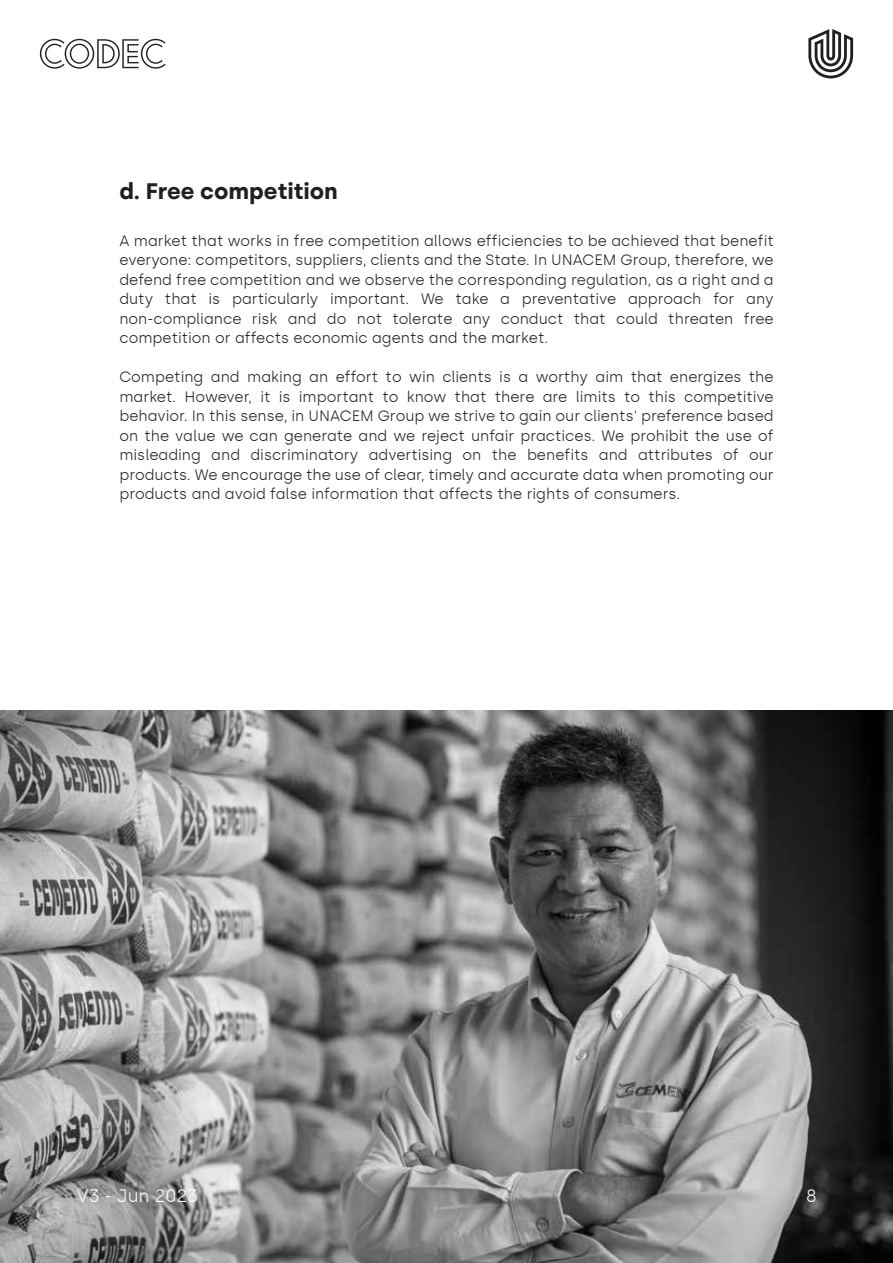
<style>
.page{position:relative;width:893px;height:1263px;background:#fff}
.page>*{position:absolute;margin:0;border:0;box-sizing:border-box;transform-origin:0 0}
.t1{font:700 22.5px "Silka";color:#231f20}
.t2{font:300 18px "Silka";color:#fff}
.t3{font:300 15px/19.5px "Silka";color:#231f20;text-align:justify}
</style>
<div class="page">
<svg style="left:808px;top:29px;width:45px;height:49px"></svg>
<svg style="left:40px;top:39px;width:126px;height:30px"></svg>
<img style="left:0;top:711px;width:893px;height:552px">
<h1 class="t1" style="left:119px;top:178px;width:220px">d. Free competition</h1>
<p class="t3" style="left:119px;top:231px;width:656px">A market that works in free competition allows efficiencies to be achieved that benefit everyone: competitors, suppliers, clients and the State. In UNACEM Group, therefore, we defend free competition and we observe the corresponding regulation, as a right and a duty that is particularly important. We take a preventative approach for any non-compliance risk and do not tolerate any conduct that could threaten free competition or affects economic agents and the market.</p>
<p class="t3" style="left:119px;top:367px;width:656px">Competing and making an effort to win clients is a worthy aim that energizes the market. However, it is important to know that there are limits to this competitive behavior. In this sense, in UNACEM Group we strive to gain our clients' preference based on the value we can generate and we reject unfair practices. We prohibit the use of misleading and discriminatory advertising on the benefits and attributes of our products. We encourage the use of clear, timely and accurate data when promoting our products and avoid false information that affects the rights of consumers.</p>
<p class="t2" style="left:77px;top:1185px;width:123px">V3 - Jun 2023</p>
<p class="t2" style="left:806px;top:1185px;width:13px">8</p>
</div>
